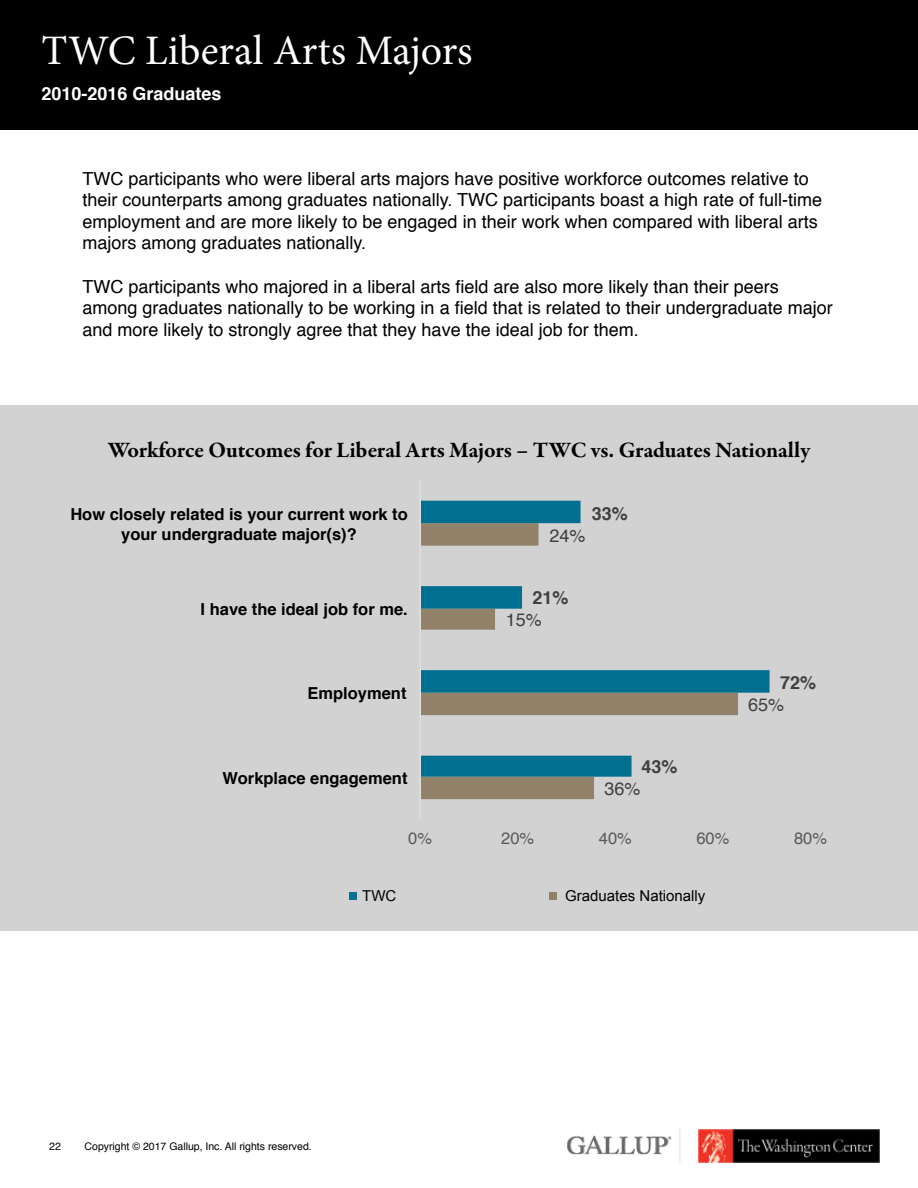
<style>
.page{position:relative;width:918px;height:1188px;background:#fff}
.page>*{position:absolute;margin:0;border:0;box-sizing:border-box;transform-origin:0 0}
.t1{font:42px "Minion Pro";color:#fff}
.t2{font:700 22.5px "Garamond Premr Pro";letter-spacing:-.005em;color:#000}
.t3{font:18px/21.6px "Helvetica";color:#000}
.t4{font:700 18px "Helvetica";color:#fff}
.t5{font:18px "Helvetica";color:#404040}
.t6{font:700 18px "Helvetica";color:#404040}
.t7{font:700 16.5px/19.5px "Helvetica";color:#000;text-align:center}
.t8{font:16.5px "Helvetica";color:#595959}
.t9{font:15px "Arial";color:#000}
.t10{font:10.5px "Helvetica";color:#000}
</style>
<div class="page">
<img style="left:567px;top:1128px;width:114px;height:35px">
<img style="left:699px;top:1130px;width:181px;height:32px">
<div style="left:0;top:405px;width:918px;height:526px;background:#d2d2d3"></div>
<div style="left:0;top:0;width:918px;height:130px;background:#000"></div>
<div style="left:421px;top:777px;width:173px;height:22px;background:#93826a"></div>
<svg style="left:421px;top:501px;width:349px;height:276px"></svg>
<hr style="left:420px;top:481px;width:1px;height:338px;background:#e0e0e0">
<div style="left:349px;top:892px;width:8px;height:7px;background:#006f90"></div>
<div style="left:550px;top:892px;width:7px;height:7px;background:#93826a"></div>
<h1 class="t1" style="left:41px;top:23px;width:433px">TWC Liberal Arts Majors</h1>
<p class="t4" style="left:41px;top:86px;width:182px">2010-2016 Graduates</p>
<p class="t3" style="left:82px;top:169px;width:741px">TWC participants who were liberal arts majors have positive workforce outcomes relative to their counterparts among graduates nationally. TWC participants boast a high rate of full-time employment and are more likely to be engaged in their work when compared with liberal arts majors among graduates nationally.</p>
<p class="t3" style="left:82px;top:277px;width:752px">TWC participants who majored in a liberal arts field are also more likely than their peers among graduates nationally to be working in a field that is related to their undergraduate major and more likely to strongly agree that they have the ideal job for them.</p>
<p class="t2" style="left:108px;top:437px;width:704px">Workforce Outcomes for Liberal Arts Majors – TWC vs. Graduates Nationally</p>
<p class="t7" style="left:70px;top:506px;width:339px">How closely related is your current work to your undergraduate major(s)?</p>
<p class="t7" style="left:201px;top:600px;width:209px">I have the ideal job for me.</p>
<p class="t7" style="left:308px;top:685px;width:101px">Employment</p>
<p class="t7" style="left:223px;top:769px;width:186px">Workplace engagement</p>
<p class="t6" style="left:592px;top:506px;width:38px">33%</p>
<p class="t5" style="left:550px;top:528px;width:38px">24%</p>
<p class="t6" style="left:533px;top:590px;width:38px">21%</p>
<p class="t5" style="left:506px;top:612px;width:38px">15%</p>
<p class="t6" style="left:641px;top:759px;width:38px">43%</p>
<p class="t5" style="left:605px;top:781px;width:38px">36%</p>
<p class="t6" style="left:780px;top:675px;width:38px">72%</p>
<p class="t5" style="left:748px;top:697px;width:38px">65%</p>
<p class="t8" style="left:408px;top:832px;width:25px">0%</p>
<p class="t8" style="left:501px;top:832px;width:35px">20%</p>
<p class="t8" style="left:599px;top:832px;width:35px">40%</p>
<p class="t8" style="left:696px;top:832px;width:35px">60%</p>
<p class="t8" style="left:794px;top:832px;width:35px">80%</p>
<p class="t9" style="left:362px;top:888px;width:36px">TWC</p>
<p class="t9" style="left:565px;top:888px;width:142px">Graduates Nationally</p>
<p class="t10" style="left:49px;top:1142px;width:13px">22</p>
<p class="t10" style="left:85px;top:1142px;width:229px">Copyright © 2017 Gallup, Inc. All rights reserved.</p>
</div>
